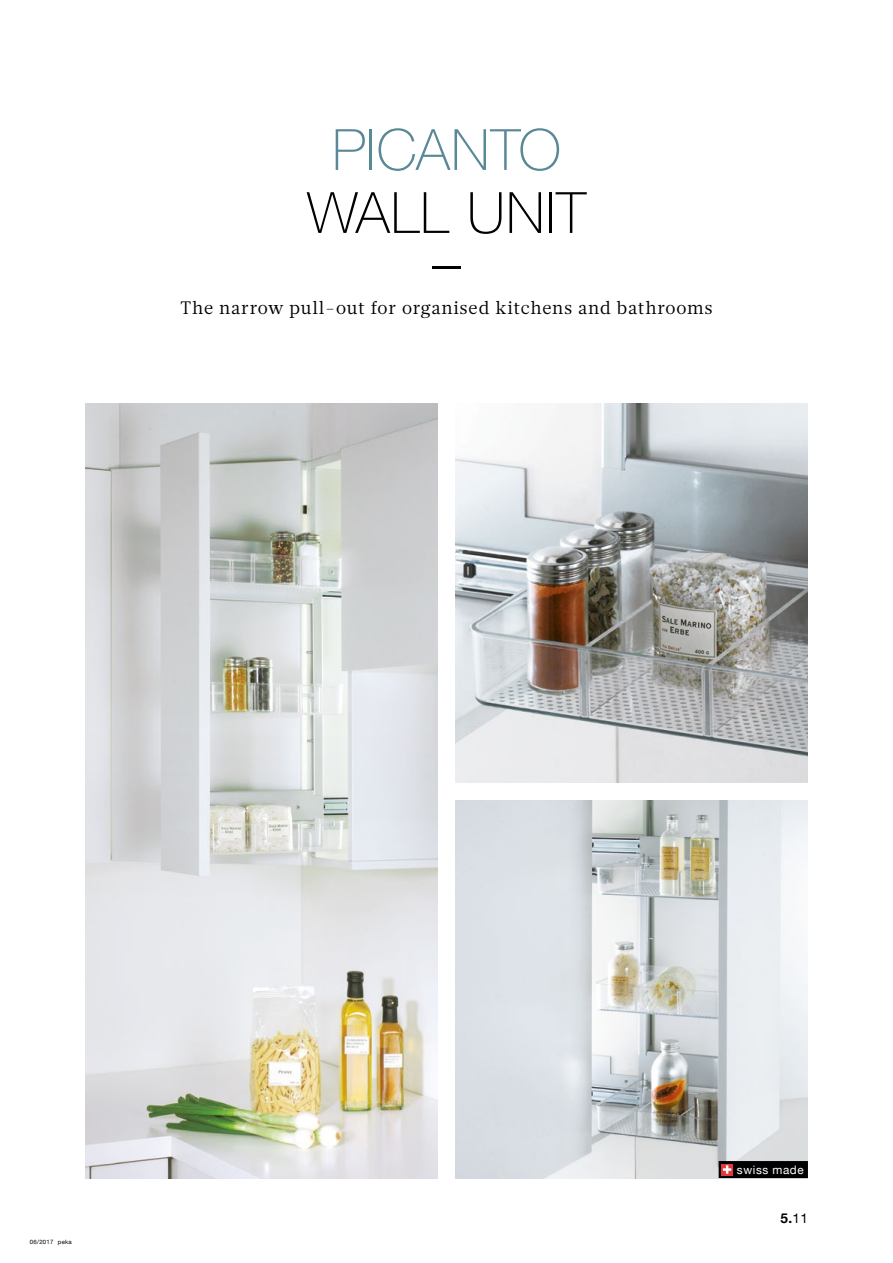
<style>
.page{position:relative;width:893px;height:1263px;background:#fff}
.page>*{position:absolute;margin:0;border:0;box-sizing:border-box;transform-origin:0 0}
.t1{font:100 57px "Helvetica Neue";letter-spacing:.015em;color:#000}
.t2{font:100 57px "Helvetica Neue";letter-spacing:.01em;color:#598897}
.t3{font:18px "Glosa Text";letter-spacing:.04em;color:#000}
.t4{font:700 13.5px "Helvetica Neue LT";color:#000}
.t5{font:11.7px "Helvetica Neue LT";letter-spacing:.05em;color:#fff}
.t6{font:6px "Helvetica Neue LT";letter-spacing:.05em;color:#000}
.s1{font-weight:400}
</style>
<div class="page">
<img style="left:85px;top:404px;width:352px;height:774px">
<img style="left:455px;top:800px;width:353px;height:378px">
<img style="left:455px;top:404px;width:353px;height:378px">
<svg style="left:719px;top:1161px;width:89px;height:17px;background:#170a0a"></svg>
<hr style="left:432px;top:266px;width:29px;height:3px;background:#000">
<h1 class="t2" style="left:332px;top:106px;width:230px">PICANTO</h1>
<h1 class="t1" style="left:307px;top:169px;width:280px">WALL UNIT</h1>
<p class="t3" style="left:180px;top:296px;width:533px">The narrow pull-out for organised kitchens and bathrooms</p>
<p class="t6" style="left:30px;top:1238px;width:44px">06/2017 peka</p>
<p class="t5" style="left:737px;top:1162px;width:68px">swiss made</p>
<p class="t4" style="left:781px;top:1210px;width:29px">5.<span class="s1">11</span></p>
</div>
